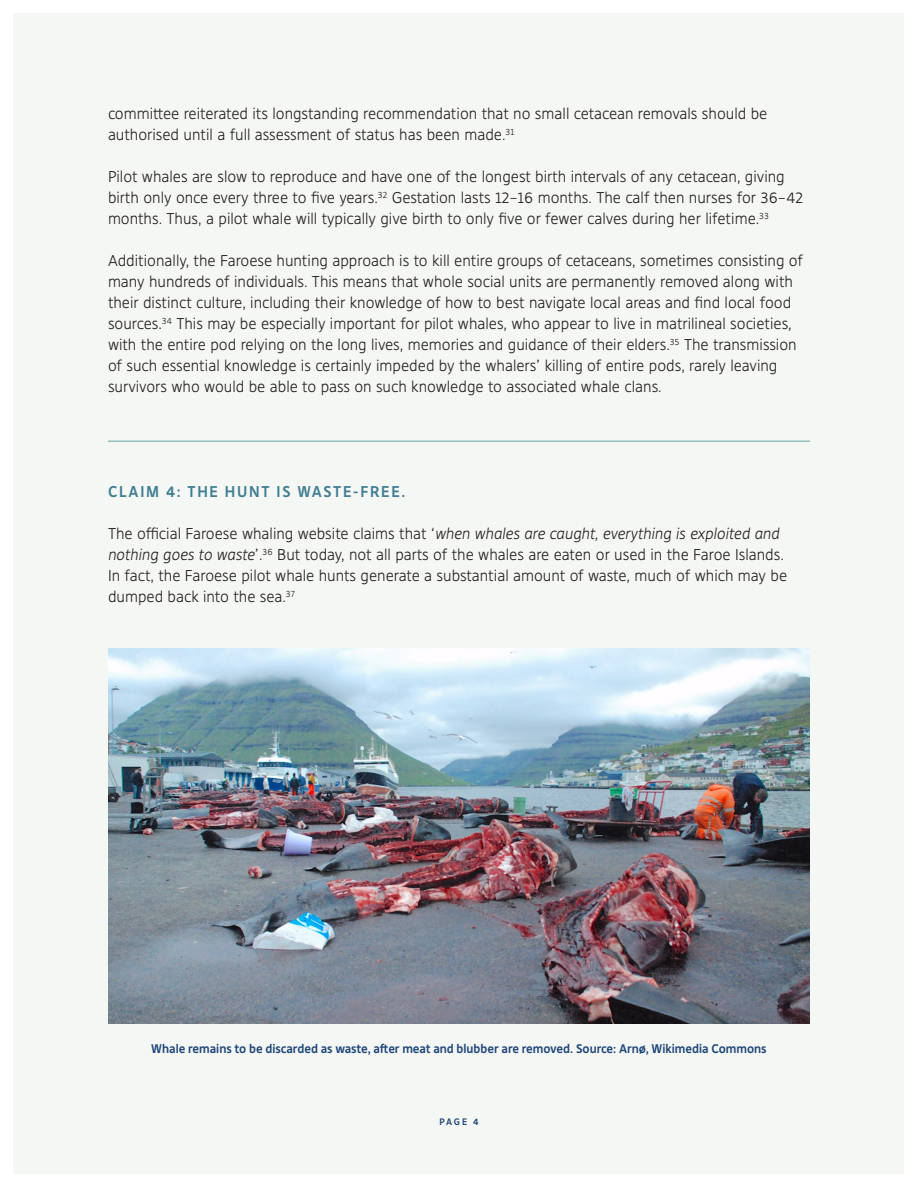
<style>
.page{position:relative;width:918px;height:1188px;background:#fff}
.page>*{position:absolute;margin:0;border:0;box-sizing:border-box;transform-origin:0 0}
.t1{font:300 15px/21px "Senza";color:#231f20}
.t2{font:700 15px "Senza";letter-spacing:.12em;color:#417f93}
.t3{font:700 12px "Senza";color:#1f4778}
.t4{font:700 9px "Senza";color:#1f4778}
.s1{font-style:italic}
</style>
<div class="page">
<div style="left:14px;top:14px;width:890px;height:1160px;background:#f5f7f5"></div>
<img style="left:108px;top:648px;width:702px;height:375px">
<hr style="left:108px;top:441px;width:702px;height:1px;background:#75aead">
<p class="t1" style="left:108px;top:104px;width:661px">committee reiterated its longstanding recommendation that no small cetacean removals should be authorised until a full assessment of status has been made.<sup>31</sup></p>
<p class="t1" style="left:108px;top:167px;width:697px">Pilot whales are slow to reproduce and have one of the longest birth intervals of any cetacean, giving birth only once every three to five years.<sup>32</sup> Gestation lasts 12–16 months. The calf then nurses for 36–42 months. Thus, a pilot whale will typically give birth to only five or fewer calves during her lifetime.<sup>33</sup></p>
<p class="t1" style="left:108px;top:251px;width:697px">Additionally, the Faroese hunting approach is to kill entire groups of cetaceans, sometimes consisting of many hundreds of individuals. This means that whole social units are permanently removed along with their distinct culture, including their knowledge of how to best navigate local areas and find local food sources.<sup>34</sup> This may be especially important for pilot whales, who appear to live in matrilineal societies, with the entire pod relying on the long lives, memories and guidance of their elders.<sup>35</sup> The transmission of such essential knowledge is certainly impeded by the whalers’ killing of entire pods, rarely leaving survivors who would be able to pass on such knowledge to associated whale clans.</p>
<p class="t2" style="left:108px;top:483px;width:299px">CLAIM 4: THE HUNT IS WASTE-FREE.</p>
<p class="t1" style="left:108px;top:524px;width:681px">The official Faroese whaling website claims that ‘<span class="s1">when whales are caught, everything is exploited and nothing goes to waste</span>’.<sup>36</sup> But today, not all parts of the whales are eaten or used in the Faroe Islands.<br>In fact, the Faroese pilot whale hunts generate a substantial amount of waste, much of which may be dumped back into the sea.<sup>37</sup></p>
<p class="t3" style="left:151px;top:1041px;width:617px">Whale remains to be discarded as waste, after meat and blubber are removed. Source: Arnø, Wikimedia Commons</p>
<p class="t4" style="left:439px;top:1116px;width:41px">PAGE 4</p>
</div>
